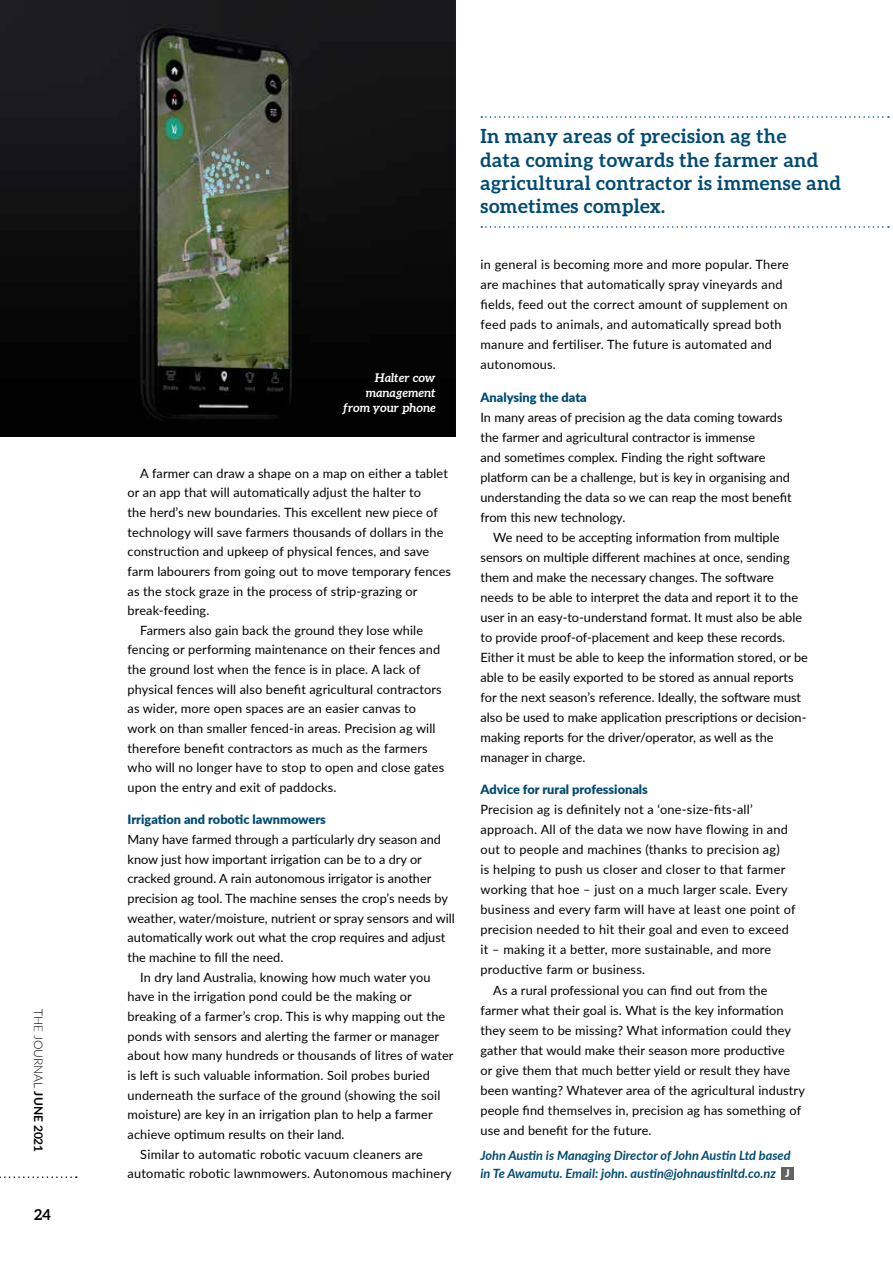
<style>
.page{position:relative;width:893px;height:1263px;background:#fff}
.page>*{position:absolute;margin:0;border:0;box-sizing:border-box;transform-origin:0 0}
.t1{font:700 19.5px/23.4px "Aleo";letter-spacing:.02em;color:#004b73}
.t2{font:700 15px "Aleo";color:#000}
.t3{font:12.75px/20px "Lato";letter-spacing:.01em;color:#000}
.t4{font:italic 700 12.75px/18.5px "Lato";color:#004b73}
.t5{font:900 12.75px "Lato";color:#004b73}
.t6{font:italic 700 12px/15px "Aleo";color:#fff;text-align:right}
.t7{font:300 12px "Lato";color:#000}
.s1{font-weight:700}
.s2{font-weight:900;font-style:normal;font-size:10.5px;color:#fff}
</style>
<div class="page">
<img style="left:0;top:0;width:455px;height:436px">
<svg style="left:0;top:1176px;width:77px;height:2px"></svg>
<div style="left:781px;top:1167px;width:13px;height:12px;background:#646363"></div>
<svg style="left:481px;top:116px;width:408px;height:2px"></svg>
<svg style="left:481px;top:226px;width:408px;height:2px"></svg>
<p class="t7" style="left:47px;top:1009px;width:145px;rotate:90deg">THE JOURNAL <span class="s1">JUNE 2021</span></p>
<p class="t2" style="left:34px;top:1206px;width:18px">24</p>
<p class="t6" style="left:343px;top:370px;width:95px">Halter cow management from your phone</p>
<p class="t3" style="left:140px;top:462px;width:309px">A farmer can draw a shape on a map on either a tablet</p>
<p class="t3" style="left:128px;top:482px;width:295px">or an app that will automatically adjust the halter to</p>
<p class="t3" style="left:128px;top:502px;width:312px">the herd’s new boundaries. This excellent new piece of</p>
<p class="t3" style="left:128px;top:521px;width:317px">technology will save farmers thousands of dollars in the</p>
<p class="t3" style="left:128px;top:541px;width:303px">construction and upkeep of physical fences, and save</p>
<p class="t3" style="left:128px;top:561px;width:325px">farm labourers from going out to move temporary fences</p>
<p class="t3" style="left:128px;top:580px;width:292px">as the stock graze in the process of strip-grazing or</p>
<p class="t3" style="left:128px;top:600px;width:83px">break-feeding.</p>
<p class="t3" style="left:140px;top:620px;width:284px">Farmers also gain back the ground they lose while</p>
<p class="t3" style="left:128px;top:639px;width:314px">fencing or performing maintenance on their fences and</p>
<p class="t3" style="left:128px;top:659px;width:294px">the ground lost when the fence is in place. A lack of</p>
<p class="t3" style="left:128px;top:679px;width:316px">physical fences will also benefit agricultural contractors</p>
<p class="t3" style="left:128px;top:698px;width:290px">as wider, more open spaces are an easier canvas to</p>
<p class="t3" style="left:128px;top:718px;width:309px">work on than smaller fenced-in areas. Precision ag will</p>
<p class="t3" style="left:128px;top:738px;width:302px">therefore benefit contractors as much as the farmers</p>
<p class="t3" style="left:128px;top:757px;width:318px">who will no longer have to stop to open and close gates</p>
<p class="t3" style="left:128px;top:777px;width:210px">upon the entry and exit of paddocks.</p>
<p class="t5" style="left:128px;top:810px;width:200px">Irrigation and robotic lawnmowers</p>
<p class="t3" style="left:128px;top:829px;width:315px">Many have farmed through a particularly dry season and</p>
<p class="t3" style="left:128px;top:848px;width:296px">know just how important irrigation can be to a dry or</p>
<p class="t3" style="left:128px;top:868px;width:305px">cracked ground. A rain autonomous irrigator is another</p>
<p class="t3" style="left:128px;top:888px;width:322px">precision ag tool. The machine senses the crop’s needs by</p>
<p class="t3" style="left:128px;top:907px;width:329px">weather, water/moisture, nutrient or spray sensors and will</p>
<p class="t3" style="left:128px;top:927px;width:319px">automatically work out what the crop requires and adjust</p>
<p class="t3" style="left:128px;top:947px;width:157px">the machine to fill the need.</p>
<p class="t3" style="left:140px;top:966px;width:292px">In dry land Australia, knowing how much water you</p>
<p class="t3" style="left:128px;top:986px;width:286px">have in the irrigation pond could be the making or</p>
<p class="t3" style="left:128px;top:1006px;width:319px">breaking of a farmer’s crop. This is why mapping out the</p>
<p class="t3" style="left:128px;top:1025px;width:313px">ponds with sensors and alerting the farmer or manager</p>
<p class="t3" style="left:128px;top:1045px;width:327px">about how many hundreds or thousands of litres of water</p>
<p class="t3" style="left:128px;top:1065px;width:304px">is left is such valuable information. Soil probes buried</p>
<p class="t3" style="left:128px;top:1084px;width:314px">underneath the surface of the ground (showing the soil</p>
<p class="t3" style="left:128px;top:1104px;width:307px">moisture) are key in an irrigation plan to help a farmer</p>
<p class="t3" style="left:128px;top:1124px;width:219px">achieve optimum results on their land.</p>
<p class="t3" style="left:140px;top:1143px;width:284px">Similar to automatic robotic vacuum cleaners are</p>
<p class="t3" style="left:128px;top:1163px;width:326px">automatic robotic lawnmowers. Autonomous machinery</p>
<h1 class="t1" style="left:480px;top:124px;width:362px">In many areas of precision ag the<br>data coming towards the farmer and agricultural contractor is immense and sometimes complex.</h1>
<p class="t3" style="left:480px;top:254px;width:310px">in general is becoming more and more popular. There are machines that automatically spray vineyards and fields, feed out the correct amount of supplement on feed pads to animals, and automatically spread both manure and fertiliser. The future is automated and autonomous.</p>
<p class="t5" style="left:480px;top:387px;width:108px">Analysing the data</p>
<p class="t3" style="left:480px;top:406px;width:313px">In many areas of precision ag the data coming towards the farmer and agricultural contractor is immense<br>and sometimes complex. Finding the right software platform can be a challenge, but is key in organising and understanding the data so we can reap the most benefit from this new technology.</p>
<p class="t3" style="left:480px;top:526px;width:329px;text-indent:13px">We need to be accepting information from multiple sensors on multiple different machines at once, sending them and make the necessary changes. The software needs to be able to interpret the data and report it to the user in an easy-to-understand format. It must also be able to provide proof-of-placement and keep these records.<br>Either it must be able to keep the information stored, or be able to be easily exported to be stored as annual reports for the next season’s reference. Ideally, the software must also be used to make application prescriptions or decision&shy;making reports for the driver/operator, as well as the manager in charge.</p>
<p class="t5" style="left:480px;top:780px;width:169px">Advice for rural professionals</p>
<p class="t3" style="left:480px;top:799px;width:274px">Precision ag is definitely not a ‘one-size-fits-all’</p>
<p class="t3" style="left:480px;top:819px;width:309px">approach. All of the data we now have flowing in and</p>
<p class="t3" style="left:480px;top:839px;width:301px">out to people and machines (thanks to precision ag)</p>
<p class="t3" style="left:480px;top:859px;width:306px">is helping to push us closer and closer to that farmer</p>
<p class="t3" style="left:480px;top:879px;width:309px">working that hoe – just on a much larger scale. Every</p>
<p class="t3" style="left:480px;top:899px;width:317px">business and every farm will have at least one point of</p>
<p class="t3" style="left:480px;top:919px;width:310px">precision needed to hit their goal and even to exceed</p>
<p class="t3" style="left:480px;top:939px;width:292px">it – making it a better, more sustainable, and more</p>
<p class="t3" style="left:480px;top:959px;width:166px">productive farm or business.</p>
<p class="t3" style="left:493px;top:979px;width:276px">As a rural professional you can find out from the</p>
<p class="t3" style="left:480px;top:999px;width:305px">farmer what their goal is. What is the key information</p>
<p class="t3" style="left:480px;top:1019px;width:312px">they seem to be missing? What information could they</p>
<p class="t3" style="left:480px;top:1039px;width:306px">gather that would make their season more productive</p>
<p class="t3" style="left:480px;top:1059px;width:311px">or give them that much better yield or result they have</p>
<p class="t3" style="left:480px;top:1079px;width:326px">been wanting? Whatever area of the agricultural industry</p>
<p class="t3" style="left:480px;top:1099px;width:322px">people find themselves in, precision ag has something of</p>
<p class="t3" style="left:480px;top:1119px;width:173px">use and benefit for the future.</p>
<p class="t4" style="left:480px;top:1145px;width:312px">John Austin is Managing Director of John Austin Ltd based in Te Awamutu. Email: john. austin@johnaustinltd.co.nz <span class="s2">J</span></p>
</div>
